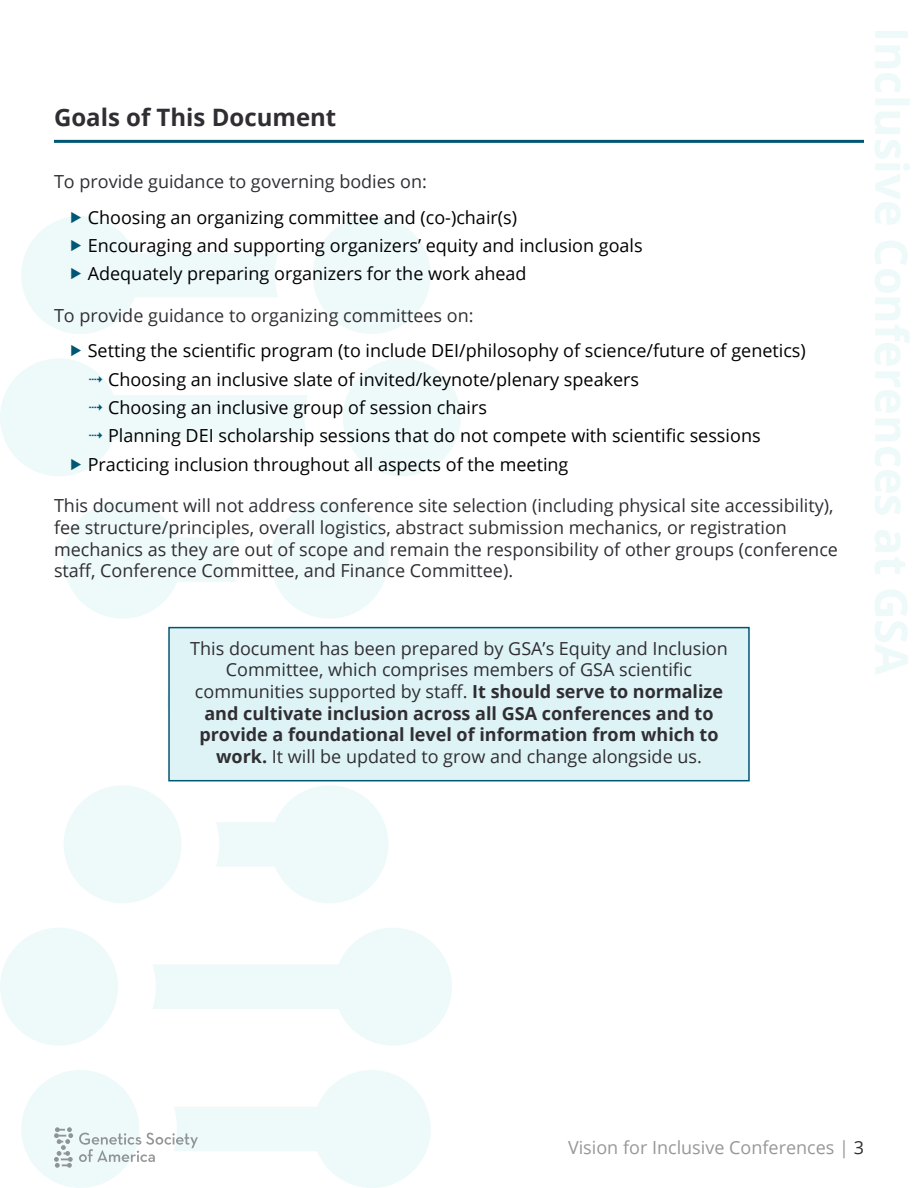
<style>
.page{position:relative;width:918px;height:1188px;background:#fff}
.page>*{position:absolute;margin:0;border:0;box-sizing:border-box;transform-origin:0 0}
.t1{font:700 24px "Open Sans";color:#302e33}
.t2{font:18px/21.6px "Open Sans";color:#302e33}
.t3{font:18px/28.3px "Open Sans";color:#000}
.t4{font:18px "Open Sans";color:#989699}
.s1{font-weight:700}
.s2{color:#302e33}
</style>
<div class="page">
<svg style="left:64px;top:501px;width:172px;height:126px"></svg>
<svg style="left:271px;top:501px;width:117px;height:118px"></svg>
<svg style="left:216px;top:781px;width:180px;height:122px"></svg>
<svg style="left:64px;top:781px;width:122px;height:122px"></svg>
<svg style="left:153px;top:928px;width:299px;height:118px"></svg>
<svg style="left:0;top:928px;width:118px;height:118px"></svg>
<svg style="left:21px;top:1070px;width:410px;height:118px"></svg>
<hr style="left:54px;top:140px;width:810px;height:3px;background:#005773">
<div style="left:168px;top:627px;width:582px;height:154px;background:#ddf3f6;border:2px solid #005773"></div>
<svg style="left:0;top:216px;width:461px;height:260px"></svg>
<h1 class="t1" style="left:54px;top:101px;width:284px">Goals of This Document</h1>
<p class="t2" style="left:54px;top:171px;width:374px">To provide guidance to governing bodies on:</p>
<p class="t3" style="left:88px;top:202px;width:557px">Choosing an organizing committee and (co-)chair(s)<br>Encouraging and supporting organizers’ equity and inclusion goals<br>Adequately preparing organizers for the work ahead</p>
<p class="t2" style="left:54px;top:304px;width:421px">To provide guidance to organizing committees on:</p>
<p class="t3" style="left:88px;top:336px;width:720px">Setting the scientific program (to include DEI/philosophy of science/future of genetics)</p>
<p class="t3" style="left:108px;top:364px;width:533px">Choosing an inclusive slate of invited/keynote/plenary speakers</p>
<p class="t3" style="left:108px;top:393px;width:380px">Choosing an inclusive group of session chairs</p>
<p class="t3" style="left:108px;top:421px;width:654px">Planning DEI scholarship sessions that do not compete with scientific sessions</p>
<p class="t3" style="left:88px;top:449px;width:482px">Practicing inclusion throughout all aspects of the meeting</p>
<p class="t2" style="left:54px;top:495px;width:786px">This document will not address conference site selection (including physical site accessibility), fee structure/principles, overall logistics, abstract submission mechanics, or registration mechanics as they are out of scope and remain the responsibility of other groups (conference staff, Conference Committee, and Finance Committee).</p>
<p class="t2" style="left:190px;top:637px;width:539px;text-align:center">This document has been prepared by GSA’s Equity and Inclusion Committee, which comprises members of GSA scientific communities supported by staff. <span class="s1">It should serve to normalize and cultivate inclusion across all GSA conferences and to provide a foundational level of information from which to work.</span> It will be updated to grow and change alongside us.</p>
<p class="t4" style="left:568px;top:1136px;width:297px">Vision for Inclusive Conferences | <span class="s2">3</span></p>
</div>
